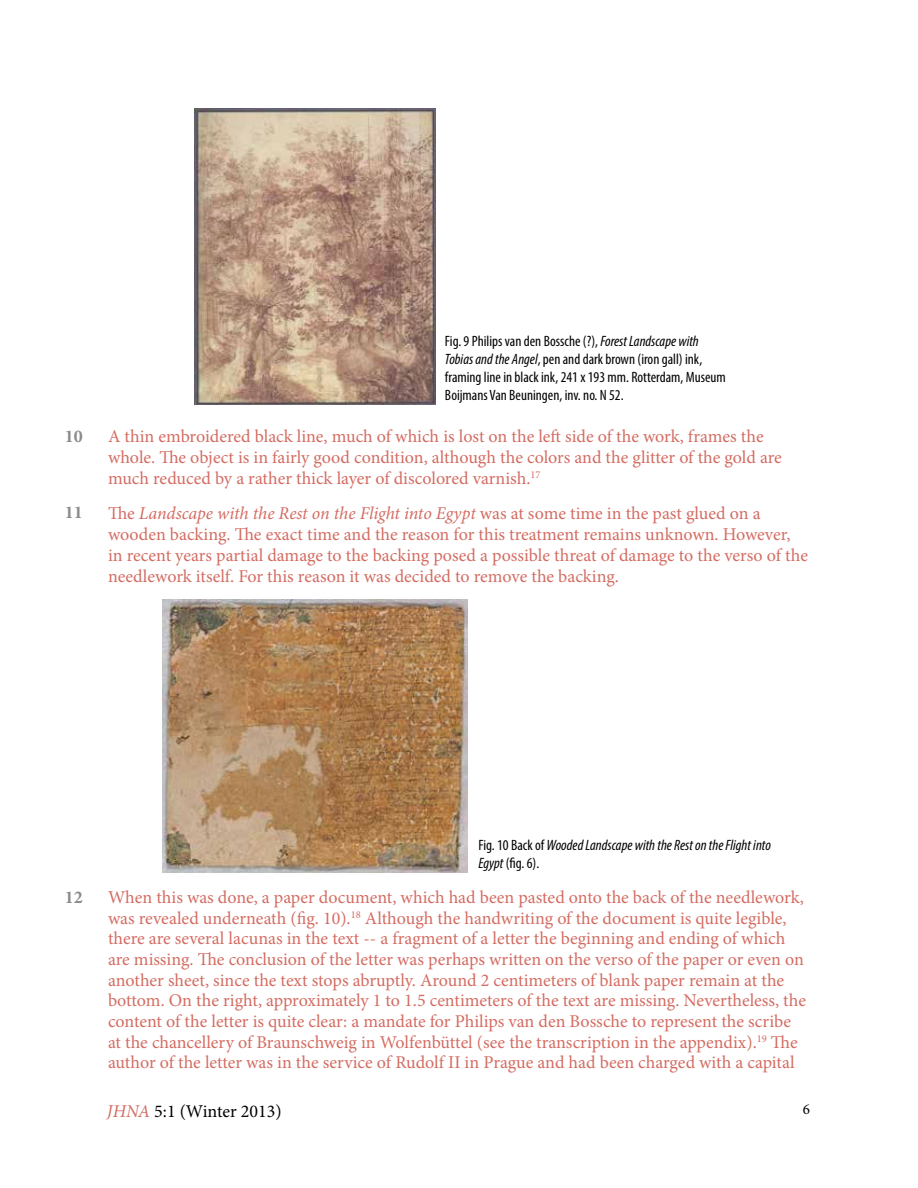
<style>
.page{position:relative;width:918px;height:1188px;background:#fff}
.page>*{position:absolute;margin:0;border:0;box-sizing:border-box;transform-origin:0 0}
.t1{font:18px/20.7px "Minion Pro";color:#d46c62}
.t2{font:18px "Minion Pro";color:#000}
.t3{font:700 18px "Minion Pro";color:#888a8c}
.t4{font:condensed 15px/18px "Myriad Pro";color:#000}
.t5{font:italic condensed 15px/18px "Myriad Pro";color:#000}
.t6{font:15px "Minion Pro";color:#000}
.s1{font-style:italic}
.s2{font-style:normal}
.s3{font-style:italic;color:#d46c62}
</style>
<div class="page">
<img style="left:162px;top:600px;width:306px;height:273px">
<img style="left:194px;top:108px;width:242px;height:297px">
<p class="t3" style="left:65px;top:424px;width:19px">10</p>
<p class="t3" style="left:65px;top:500px;width:19px">11</p>
<p class="t4" style="left:445px;top:332px;width:282px">Fig. 9 Philips van den Bossche (?), <span class="s1">Forest Landscape with Tobias and the Angel</span>, pen and dark brown (iron gall) ink, framing line in black ink, 241 x 193 mm. Rotterdam, Museum Boijmans Van Beuningen, inv. no. N 52.</p>
<p class="t1" style="left:108px;top:426px;width:675px">A thin embroidered black line, much of which is lost on the left side of the work, frames the whole. The object is in fairly good condition, although the colors and the glitter of the gold are much reduced by a rather thick layer of discolored varnish.<sup>17</sup></p>
<p class="t1" style="left:108px;top:503px;width:702px">The <span class="s1">Landscape with the Rest on the Flight into Egypt</span> was at some time in the past glued on a wooden backing. The exact time and the reason for this treatment remains unknown. However, in recent years partial damage to the backing posed a possible threat of damage to the verso of the needlework itself. For this reason it was decided to remove the backing.</p>
<p class="t3" style="left:65px;top:884px;width:19px">12</p>
<p class="t5" style="left:478px;top:835px;width:294px"><span class="s2">Fig. 10 Back of</span> Wooded Landscape with the Rest on the Flight into<br>Egypt <span class="s2">(fig. 6).</span></p>
<p class="t1" style="left:108px;top:887px;width:700px">When this was done, a paper document, which had been pasted onto the back of the needlework, was revealed underneath (fig. 10).<sup>18</sup> Although the handwriting of the document is quite legible, there are several lacunas in the text -- a fragment of a letter the beginning and ending of which are missing. The conclusion of the letter was perhaps written on the verso of the paper or even on another sheet, since the text stops abruptly. Around 2 centimeters of blank paper remain at the bottom. On the right, approximately 1 to 1.5 centimeters of the text are missing. Nevertheless, the content of the letter is quite clear: a mandate for Philips van den Bossche to represent the scribe at the chancellery of Braunschweig in Wolfenbüttel (see the transcription in the appendix).<sup>19</sup> The author of the letter was in the service of Rudolf II in Prague and had been charged with a capital</p>
<p class="t2" style="left:107px;top:1099px;width:176px"><span class="s3">JHNA</span> 5:1 (Winter 2013)</p>
<p class="t6" style="left:803px;top:1099px;width:9px">6</p>
</div>
